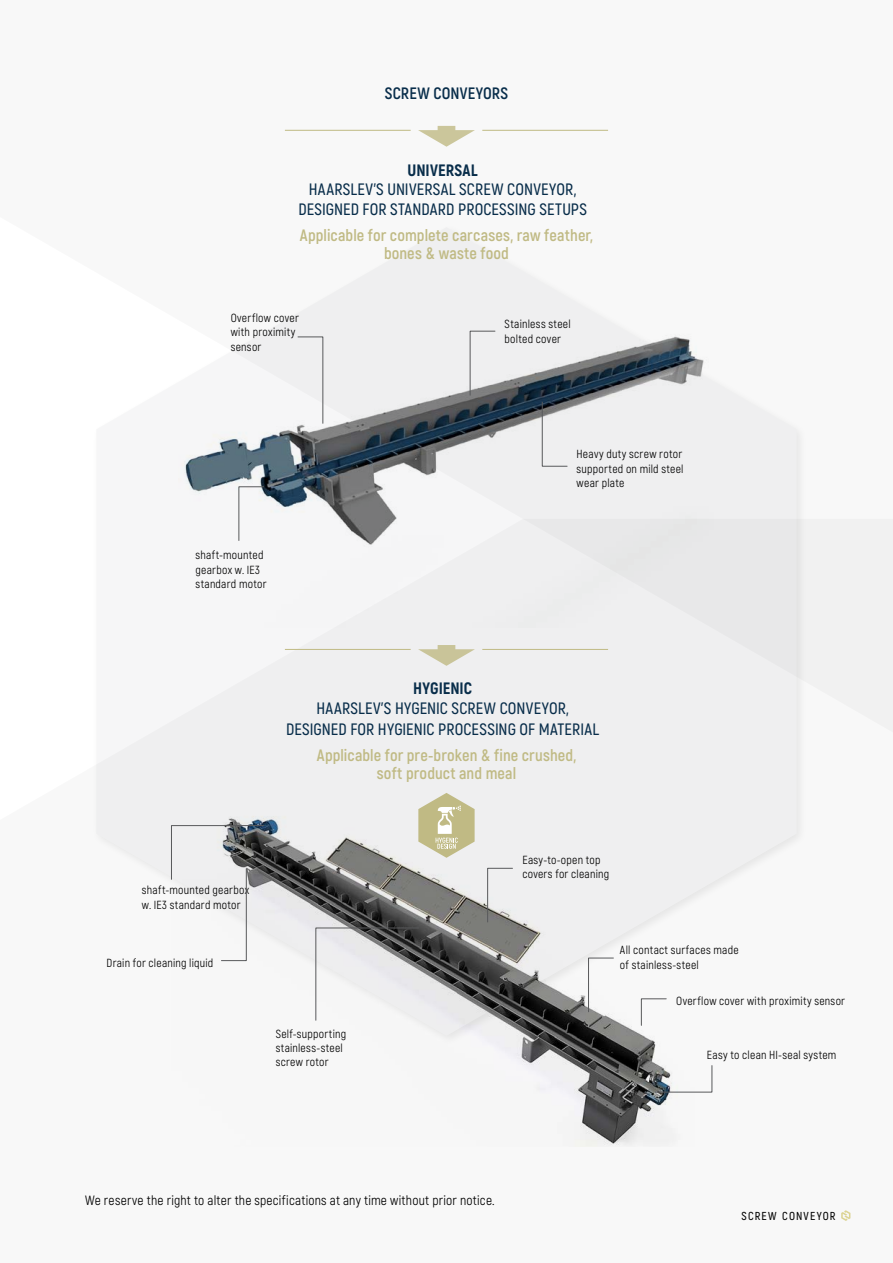
<style>
.page{position:relative;width:893px;height:1263px;background:#fff}
.page>*{position:absolute;margin:0;border:0;box-sizing:border-box;transform-origin:0 0}
.t1{font:600 16.5px/19.5px "Akrobat";letter-spacing:.005em;color:#082d4a;text-align:center}
.t2{font:700 16.5px/18px "Akrobat";letter-spacing:.005em;color:#c0ba84;text-align:center}
.t3{font:800 16.5px "Akrobat";color:#082d4a}
.t4{font:700 16.5px "Akrobat";letter-spacing:.015em;color:#082d4a}
.t5{font:13.5px "Akrobat";letter-spacing:.015em;color:#000}
.t6{font:11.7px/14.4px "Akrobat";letter-spacing:.025em;color:#000}
.t7{font:600 11.55px "Akrobat";letter-spacing:.1em;color:#000}
</style>
<div class="page">
<svg style="left:178px;top:125px;width:626px;height:394px"></svg>
<div style="left:96px;top:519px;width:797px;height:700px;background:#f6f6f7"></div>
<svg style="left:841px;top:1210px;width:9px;height:11px"></svg>
<svg style="left:418px;top:126px;width:57px;height:21px"></svg>
<hr style="left:285px;top:130px;width:126px;height:1px;background:#c0ba84">
<hr style="left:482px;top:130px;width:126px;height:1px;background:#c0ba84">
<svg style="left:418px;top:645px;width:57px;height:21px"></svg>
<hr style="left:285px;top:649px;width:126px;height:1px;background:#c0ba84">
<hr style="left:482px;top:649px;width:126px;height:1px;background:#c0ba84">
<img style="left:171px;top:794px;width:523px;height:352px">
<img style="left:179px;top:305px;width:534px;height:323px">
<div style="left:297px;top:336px;width:26px;height:88px;background:#efeff0"></div>
<svg style="left:469px;top:330px;width:27px;height:66px"></svg>
<svg style="left:542px;top:401px;width:26px;height:66px"></svg>
<svg style="left:238px;top:486px;width:26px;height:55px"></svg>
<svg style="left:487px;top:868px;width:26px;height:55px"></svg>
<svg style="left:588px;top:957px;width:26px;height:55px"></svg>
<svg style="left:315px;top:927px;width:104px;height:94px"></svg>
<svg style="left:418px;top:793px;width:57px;height:65px"></svg>
<svg style="left:641px;top:998px;width:26px;height:28px"></svg>
<svg style="left:654px;top:1065px;width:59px;height:28px"></svg>
<svg style="left:171px;top:825px;width:93px;height:136px"></svg>
<h1 class="t4" style="left:385px;top:83px;width:125px">SCREW CONVEYORS</h1>
<h1 class="t3" style="left:408px;top:159px;width:72px">UNIVERSAL</h1>
<h1 class="t1" style="left:298px;top:180px;width:290px">HAARSLEV’S UNIVERSAL SCREW CONVEYOR,<br>DESIGNED FOR STANDARD PROCESSING SETUPS</h1>
<h1 class="t2" style="left:300px;top:226px;width:295px">Applicable for complete carcases, raw feather, bones &amp; waste food</h1>
<p class="t6" style="left:231px;top:311px;width:70px">Overflow cover with proximity sensor</p>
<p class="t6" style="left:196px;top:548px;width:72px">shaft-mounted gearbox w. IE3 standard motor</p>
<p class="t6" style="left:505px;top:317px;width:68px">Stainless steel bolted cover</p>
<p class="t6" style="left:577px;top:447px;width:108px;text-align:justify">Heavy duty screw rotor supported on mild steel wear plate</p>
<h1 class="t3" style="left:413px;top:678px;width:60px">HYGIENIC</h1>
<h1 class="t1" style="left:286px;top:698px;width:315px;line-height:21px">HAARSLEV’S HYGENIC SCREW CONVEYOR,<br>DESIGNED FOR HYGIENIC PROCESSING OF MATERIAL</h1>
<h1 class="t2" style="left:317px;top:746px;width:261px">Applicable for pre-broken &amp; fine crushed, soft product and meal</h1>
<p class="t6" style="left:142px;top:883px;width:109px">shaft-mounted gearbox w. IE3 standard motor</p>
<p class="t6" style="left:107px;top:956px;width:108px">Drain for cleaning liquid</p>
<p class="t6" style="left:276px;top:1026px;width:72px">Self-supporting stainless-steel screw rotor</p>
<p class="t6" style="left:522px;top:853px;width:88px">Easy-to-open top covers for cleaning</p>
<p class="t6" style="left:620px;top:943px;width:120px">All contact surfaces made of stainless-steel</p>
<p class="t6" style="left:676px;top:993px;width:171px">Overflow cover with proximity sensor</p>
<p class="t6" style="left:707px;top:1047px;width:131px">Easy to clean HI-seal system</p>
<p class="t5" style="left:85px;top:1192px;width:411px">We reserve the right to alter the specifications at any time without prior notice.</p>
<p class="t7" style="left:741px;top:1209px;width:95px">SCREW CONVEYOR</p>
</div>
